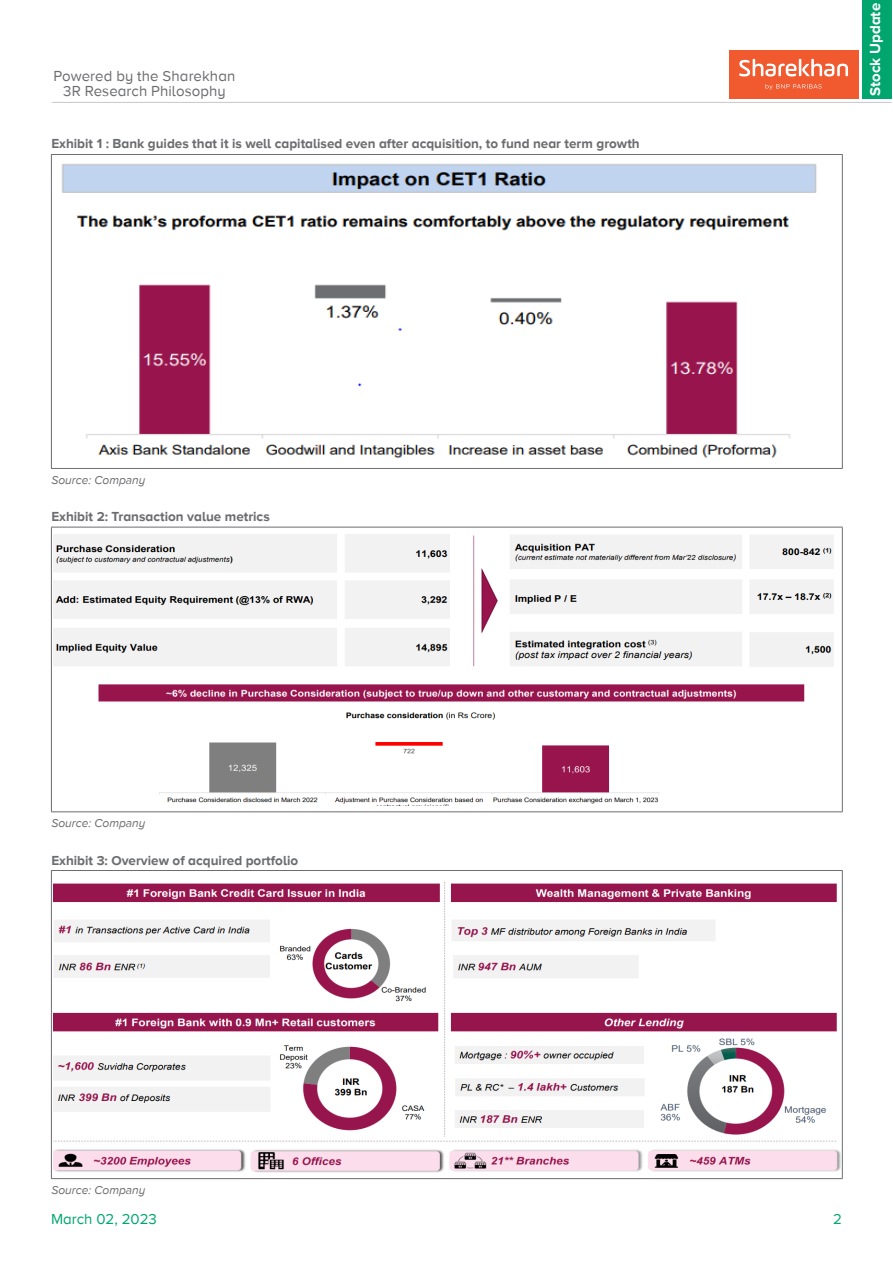
<style>
.page{position:relative;width:893px;height:1263px;background:#fff}
.page>*{position:absolute;margin:0;border:0;box-sizing:border-box;transform-origin:0 0}
.t1{font:15px/15px "Proxima Nova A";letter-spacing:.005em;color:#6c6d70;text-align:center}
.t2{font:15px "Proxima Nova A";color:#00a66e}
.t3{font:700 15px "Proxima Nova A";color:#fff}
.t4{font:700 13.5px "Proxima Nova A";color:#6c6d70}
.t5{font:italic 12px "Proxima Nova A";color:#6c6d70}
</style>
<div class="page">
<hr style="left:52px;top:102px;width:839px;height:1px;background:#c7c8ca">
<div style="left:729px;top:50px;width:129px;height:49px;background:#f1592f"></div>
<svg style="left:739px;top:59px;width:109px;height:17px"></svg>
<svg style="left:765px;top:84px;width:57px;height:6px"></svg>
<div style="left:862px;top:0;width:29px;height:99px;background:#00a66e"></div>
<hr style="left:51px;top:155px;width:1px;height:313px;background:#6c6d70">
<hr style="left:51px;top:154px;width:792px;height:1px;background:#6c6d70">
<hr style="left:842px;top:155px;width:1px;height:313px;background:#6c6d70">
<hr style="left:51px;top:468px;width:792px;height:1px;background:#6c6d70">
<img style="left:61px;top:163px;width:756px;height:295px">
<hr style="left:51px;top:527px;width:1px;height:284px;background:#6c6d70">
<hr style="left:51px;top:527px;width:792px;height:1px;background:#6c6d70">
<hr style="left:842px;top:527px;width:1px;height:284px;background:#6c6d70">
<hr style="left:51px;top:811px;width:792px;height:1px;background:#6c6d70">
<img style="left:54px;top:534px;width:780px;height:272px">
<hr style="left:51px;top:871px;width:1px;height:307px;background:#6c6d70">
<hr style="left:51px;top:870px;width:792px;height:1px;background:#6c6d70">
<hr style="left:842px;top:871px;width:1px;height:307px;background:#6c6d70">
<hr style="left:51px;top:1178px;width:792px;height:1px;background:#6c6d70">
<img style="left:54px;top:882px;width:786px;height:290px">
<p class="t1" style="left:53px;top:68px;width:183px">Powered by the Sharekhan<br>3R Research Philosophy</p>
<p class="t4" style="left:51px;top:136px;width:590px">Exhibit 1 : Bank guides that it is well capitalised even after acquisition, to fund near term growth</p>
<p class="t3" style="left:867px;top:96px;width:94px;rotate:-90deg">Stock Update</p>
<p class="t5" style="left:51px;top:473px;width:96px">Source: Company</p>
<p class="t4" style="left:51px;top:509px;width:220px">Exhibit 2: Transaction value metrics</p>
<p class="t5" style="left:51px;top:817px;width:96px">Source: Company</p>
<p class="t4" style="left:51px;top:852px;width:248px">Exhibit 3: Overview of acquired portfolio</p>
<p class="t5" style="left:51px;top:1183px;width:96px">Source: Company</p>
<p class="t2" style="left:51px;top:1210px;width:107px">March 02, 2023</p>
<p class="t2" style="left:833px;top:1210px;width:10px">2</p>
</div>
